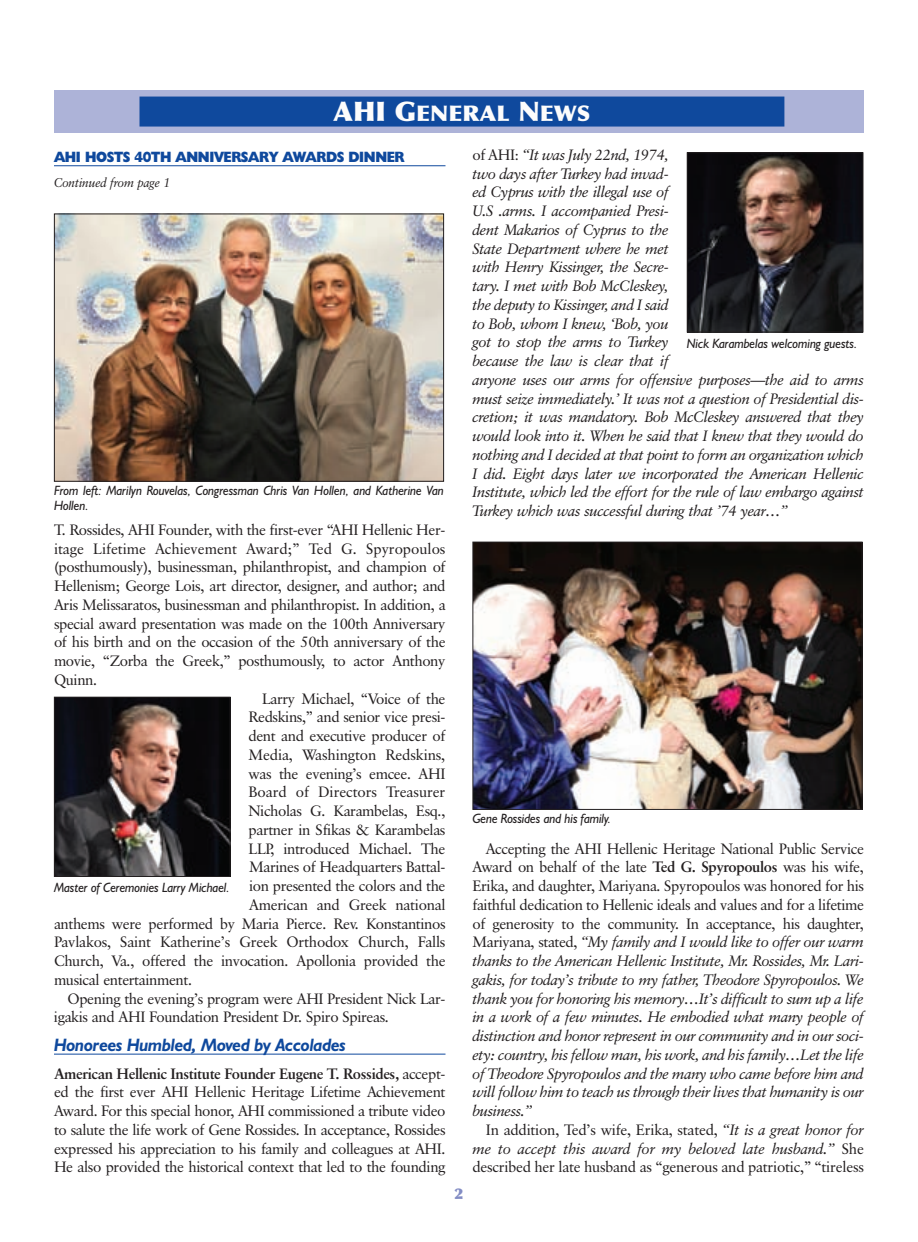
<style>
.page{position:relative;width:918px;height:1242px;background:#fff}
.page>*{position:absolute;margin:0;border:0;box-sizing:border-box;transform-origin:0 0}
.t1{font:900 21.6px "Optima";color:#fcfcfc;scale:1.06 1}
.t2{font:italic 700 18px "Humanist 521 BT";letter-spacing:-.015em;color:#0f499d;scale:.95 1}
.t3{font:italic 15px/18.8px "Classical Garamond BT";letter-spacing:-.03em;color:#231f20}
.t4{font:15px/18.8px "Classical Garamond BT";letter-spacing:-.03em;color:#231f20;text-align:justify}
.t5{font:15px "Classical Garamond BT";letter-spacing:-.005em;color:#231f20}
.t6{font:800 15px "Humanist 521 BT";letter-spacing:-.025em;color:#0f499d;scale:.9 1}
.t7{font:15px "Classical Garamond BT";letter-spacing:-.01em;color:#231f20}
.t8{font:900 15px "Optima";color:#828cc4}
.t9{font:italic 13.5px/15px "Humanist 521 BT";letter-spacing:-.015em;color:#231f20;scale:.95 1}
.t10{font:italic 12.75px "Classical Garamond BT";letter-spacing:-.015em;color:#231f20;scale:.95 1}
.s1{font-size:27px}
.s2{font-weight:700}
.s3{font-style:normal}
.s4{font-weight:700;font-style:normal}
.s5{font-style:italic}
</style>
<div class="page">
<hr style="left:54px;top:1054px;width:392px;height:1px;background:#0f499d">
<img style="left:56px;top:216px;width:386px;height:264px">
<div style="left:54px;top:214px;width:390px;height:268px;border:1px solid #231f20"></div>
<img style="left:475px;top:544px;width:385px;height:264px">
<div style="left:473px;top:542px;width:389px;height:268px;border:1px solid #231f20"></div>
<div style="left:54px;top:90px;width:810px;height:43px;background:#adb3d8"></div>
<div style="left:139px;top:97px;width:645px;height:30px;background:#0f499d"></div>
<hr style="left:54px;top:165px;width:392px;height:1px;background:#0f499d">
<img style="left:689px;top:154px;width:172px;height:176px">
<div style="left:687px;top:152px;width:176px;height:180px;border:1px solid #231f20"></div>
<img style="left:56px;top:699px;width:173px;height:176px">
<div style="left:54px;top:697px;width:177px;height:180px;border:1px solid #231f20"></div>
<h1 class="t1" style="left:334px;top:104px;width:244px"><span class="s1">AHI G</span>ENERAL <span class="s1">N</span>EWS</h1>
<p class="t6" style="left:54px;top:151px;width:391px">AHI HOSTS 40TH ANNIVERSARY AWARDS DINNER</p>
<p class="t10" style="left:54px;top:178px;width:124px">Continued from page 1</p>
<p class="t9" style="left:54px;top:484px;width:412px">From left: Marilyn Rouvelas, Congressman Chris Van Hollen, and Katherine Van<br>Hollen.</p>
<p class="t4" style="left:54px;top:521px;width:393px">T. Rossides, AHI Founder, with the first-ever “AHI Hellenic Her-</p>
<p class="t5" style="left:54px;top:542px;width:393px">itage Lifetime Achievement Award;” Ted G. Spyropoulos</p>
<p class="t4" style="left:54px;top:559px;width:393px">(posthumously), businessman, philanthropist, and champion of</p>
<p class="t4" style="left:54px;top:578px;width:393px">Hellenism; George Lois, art director, designer, and author; and</p>
<p class="t4" style="left:54px;top:596px;width:393px">Aris Melissaratos, businessman and philanthropist. In addition, a</p>
<p class="t4" style="left:54px;top:615px;width:393px">special award presentation was made on the 100th Anniversary</p>
<p class="t4" style="left:54px;top:634px;width:393px">of his birth and on the occasion of the 50th anniversary of the</p>
<p class="t4" style="left:54px;top:653px;width:393px">movie, “Zorba the Greek,” posthumously, to actor Anthony</p>
<p class="t4" style="left:54px;top:671px;width:45px">Quinn.</p>
<p class="t4" style="left:262px;top:690px;width:185px">Larry Michael, “Voice of the</p>
<p class="t4" style="left:249px;top:709px;width:199px">Redskins,” and senior vice presi-</p>
<p class="t4" style="left:249px;top:728px;width:199px">dent and executive producer of</p>
<p class="t7" style="left:249px;top:748px;width:198px">Media, Washington Redskins,</p>
<p class="t4" style="left:249px;top:765px;width:199px">was the evening’s emcee. AHI</p>
<p class="t5" style="left:249px;top:786px;width:198px">Board of Directors Treasurer</p>
<p class="t4" style="left:249px;top:803px;width:199px">Nicholas G. Karambelas, Esq.,</p>
<p class="t4" style="left:249px;top:821px;width:199px">partner in Sfikas &amp; Karambelas</p>
<p class="t4" style="left:249px;top:840px;width:199px">LLP, introduced Michael. The</p>
<p class="t4" style="left:249px;top:859px;width:198px">Marines of Headquarters Battal-</p>
<p class="t4" style="left:249px;top:878px;width:198px">ion presented the colors and the</p>
<p class="t4" style="left:249px;top:896px;width:198px">American and Greek national</p>
<p class="t4" style="left:54px;top:915px;width:393px">anthems were performed by Maria Pierce. Rev. Konstantinos</p>
<p class="t4" style="left:54px;top:934px;width:393px">Pavlakos, Saint Katherine’s Greek Orthodox Church, Falls</p>
<p class="t4" style="left:54px;top:953px;width:393px">Church, Va., offered the invocation. Apollonia provided the</p>
<p class="t4" style="left:54px;top:971px;width:140px">musical entertainment.</p>
<p class="t4" style="left:68px;top:990px;width:380px">Opening the evening’s program were AHI President Nick Lar-</p>
<p class="t4" style="left:54px;top:1009px;width:337px">igakis and AHI Foundation President Dr. Spiro Spireas.</p>
<p class="t2" style="left:54px;top:1038px;width:309px">Honorees Humbled, Moved by Accolades</p>
<p class="t4" style="left:54px;top:1065px;width:393px"><span class="s2">American Hellenic Institute Founder Eugene T. Rossides,</span> accept&shy;ed the first ever AHI Hellenic Heritage Lifetime Achievement Award. For this special honor, AHI commissioned a tribute video to salute the life work of Gene Rossides. In acceptance, Rossides expressed his appreciation to his family and colleagues at AHI.<br>He also provided the historical context that led to the founding</p>
<p class="t9" style="left:54px;top:882px;width:187px">Master of Ceremonies Larry Michael.</p>
<p class="t3" style="left:472px;top:147px;width:393px"><span class="s3">of AHI:</span> “It was July 22nd, 1974,<br>two days after Turkey had invad-<br>ed Cyprus with the illegal use of<br>U.S .arms. I accompanied Presi-<br>dent Makarios of Cyprus to the<br>State Department where he met<br>with Henry Kissinger, the Secre-<br>tary. I met with Bob McCleskey,<br>the deputy to Kissinger, and I said<br>to Bob, whom I knew, ‘Bob, you<br>got to stop the arms to Turkey<br>because the law is clear that if<br>anyone uses our arms for offensive purposes—the aid to arms must seize immediately.’ It was not a question of Presidential dis&shy;cretion; it was mandatory. Bob McCleskey answered that they would look into it. When he said that I knew that they would do nothing and I decided at that point to form an organization which I did. Eight days later we incorporated the American Hellenic Institute, which led the effort for the rule of law embargo against Turkey which was successful during that ’74 year…”</p>
<p class="t9" style="left:687px;top:337px;width:181px">Nick Karambelas welcoming guests.</p>
<p class="t8" style="left:455px;top:1188px;width:10px">2</p>
<p class="t9" style="left:473px;top:812px;width:147px">Gene Rossides and his family.</p>
<p class="t3" style="left:472px;top:841px;width:393px;text-align:justify;text-indent:14px"><span class="s3">Accepting the AHI Hellenic Heritage National Public Service Award on behalf of the late</span> <span class="s4">Ted G. Spyropoulos</span> <span class="s3">was his wife, Erika, and daughter, Mariyana. Spyropoulos was honored for his faithful dedication to Hellenic ideals and values and for a lifetime of generosity to the community. In acceptance, his daughter, Mariyana, stated,</span> “My family and I would like to offer our warm thanks to the American Hellenic Institute, Mr. Rossides, Mr. Lari&shy;gakis, for today’s tribute to my father, Theodore Spyropoulos. We thank you for honoring his memory…It’s difficult to sum up a life in a work of a few minutes. He embodied what many people of distinction and honor represent in our community and in our soci&shy;ety: country, his fellow man, his work, and his family…Let the life of Theodore Spyropoulos and the many who came before him and will follow him to teach us through their lives that humanity is our business.”</p>
<p class="t4" style="left:472px;top:1121px;width:393px;text-indent:14px">In addition, Ted’s wife, Erika, stated, <span class="s5">“It is a great honor for me to accept this award for my beloved late husband.”</span> She described her late husband as “generous and patriotic,” “tireless</p>
</div>
